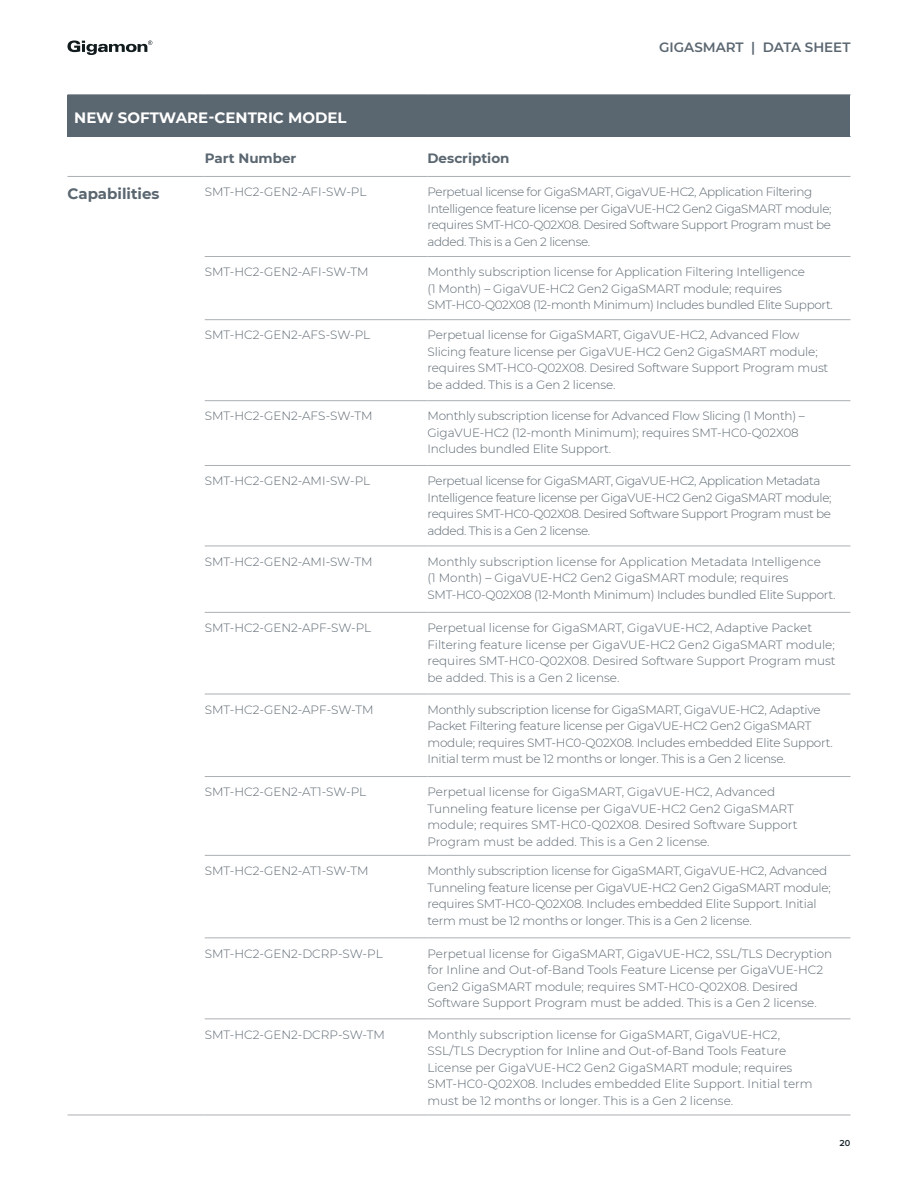
<style>
.page{position:relative;width:918px;height:1188px;background:#fff}
.page>*{position:absolute;margin:0;border:0;box-sizing:border-box;transform-origin:0 0}
.t1{font:700 15px "Montserrat";color:#fff}
.t2{font:700 15px "Montserrat";color:#5a6670}
.t3{font:700 13.5px "Montserrat";color:#5a6670}
.t4{font:600 13.5px "Montserrat";color:#5a6670}
.t5{font:300 12px/16.5px "Montserrat";letter-spacing:-.01em;color:#5a6670}
.t6{font:300 12px/16.5px "Montserrat";letter-spacing:-.03em;color:#5a6670}
.t7{font:600 9px "Proxima Nova";color:#142228}
</style>
<div class="page">
<svg style="left:68px;top:40px;width:84px;height:15px"></svg>
<div style="left:68px;top:95px;width:782px;height:41px;background:#5a6670"></div>
<hr style="left:205px;top:1115px;width:222px;height:1px;background:#aab0b4">
<hr style="left:427px;top:1115px;width:423px;height:1px;background:#aab0b4">
<hr style="left:205px;top:256px;width:222px;height:1px;background:#aab0b4">
<hr style="left:205px;top:319px;width:222px;height:1px;background:#aab0b4">
<hr style="left:205px;top:400px;width:222px;height:1px;background:#aab0b4">
<hr style="left:205px;top:465px;width:222px;height:1px;background:#aab0b4">
<hr style="left:205px;top:546px;width:222px;height:1px;background:#aab0b4">
<hr style="left:205px;top:612px;width:222px;height:1px;background:#aab0b4">
<hr style="left:205px;top:694px;width:222px;height:1px;background:#aab0b4">
<hr style="left:205px;top:776px;width:222px;height:1px;background:#aab0b4">
<hr style="left:205px;top:855px;width:222px;height:1px;background:#aab0b4">
<hr style="left:205px;top:938px;width:222px;height:1px;background:#aab0b4">
<hr style="left:205px;top:1019px;width:222px;height:1px;background:#aab0b4">
<hr style="left:427px;top:256px;width:423px;height:1px;background:#aab0b4">
<hr style="left:427px;top:319px;width:423px;height:1px;background:#aab0b4">
<hr style="left:427px;top:400px;width:423px;height:1px;background:#aab0b4">
<hr style="left:427px;top:465px;width:423px;height:1px;background:#aab0b4">
<hr style="left:427px;top:546px;width:423px;height:1px;background:#aab0b4">
<hr style="left:427px;top:612px;width:423px;height:1px;background:#aab0b4">
<hr style="left:427px;top:694px;width:423px;height:1px;background:#aab0b4">
<hr style="left:427px;top:776px;width:423px;height:1px;background:#aab0b4">
<hr style="left:427px;top:855px;width:423px;height:1px;background:#aab0b4">
<hr style="left:427px;top:938px;width:423px;height:1px;background:#aab0b4">
<hr style="left:427px;top:1019px;width:423px;height:1px;background:#aab0b4">
<hr style="left:68px;top:1115px;width:137px;height:1px;background:#aab0b4">
<hr style="left:68px;top:94px;width:137px;height:1px;background:#5a6670">
<hr style="left:205px;top:94px;width:222px;height:1px;background:#5a6670">
<hr style="left:427px;top:94px;width:423px;height:1px;background:#5a6670">
<hr style="left:68px;top:136px;width:137px;height:1px;background:#5a6670">
<hr style="left:205px;top:136px;width:222px;height:1px;background:#5a6670">
<hr style="left:427px;top:136px;width:423px;height:1px;background:#5a6670">
<hr style="left:68px;top:176px;width:137px;height:1px;background:#aab0b4">
<hr style="left:205px;top:176px;width:222px;height:1px;background:#aab0b4">
<hr style="left:427px;top:176px;width:423px;height:1px;background:#aab0b4">
<p class="t4" style="left:659px;top:38px;width:193px">GIGASMART | DATA SHEET</p>
<p class="t1" style="left:74px;top:107px;width:274px">NEW SOFTWARE-CENTRIC MODEL</p>
<p class="t3" style="left:205px;top:148px;width:93px">Part Number</p>
<p class="t3" style="left:427px;top:148px;width:84px">Description</p>
<p class="t2" style="left:68px;top:183px;width:94px">Capabilities</p>
<p class="t5" style="left:205px;top:183px;width:163px">SMT-HC2-GEN2-AFI-SW-PL</p>
<p class="t6" style="left:427px;top:183px;width:406px">Perpetual license for GigaSMART, GigaVUE-HC2, Application Filtering Intelligence feature license per GigaVUE-HC2 Gen2 GigaSMART module; requires SMT-HC0-Q02X08. Desired Software Support Program must be added. This is a Gen 2 license.</p>
<p class="t5" style="left:205px;top:263px;width:166px">SMT-HC2-GEN2-AFI-SW-TM</p>
<p class="t5" style="left:427px;top:263px;width:407px">Monthly subscription license for Application Filtering Intelligence<br>(1 Month) – GigaVUE-HC2 Gen2 GigaSMART module; requires<br>SMT-HC0-Q02X08 (12-month Minimum) Includes bundled Elite Support.</p>
<p class="t5" style="left:205px;top:327px;width:167px">SMT-HC2-GEN2-AFS-SW-PL</p>
<p class="t5" style="left:427px;top:327px;width:402px">Perpetual license for GigaSMART, GigaVUE-HC2, Advanced Flow Slicing feature license per GigaVUE-HC2 Gen2 GigaSMART module; requires SMT-HC0-Q02X08. Desired Software Support Program must be added. This is a Gen 2 license.</p>
<p class="t5" style="left:205px;top:408px;width:169px">SMT-HC2-GEN2-AFS-SW-TM</p>
<p class="t5" style="left:427px;top:408px;width:379px">Monthly subscription license for Advanced Flow Slicing (1 Month) –<br>GigaVUE-HC2 (12-month Minimum); requires SMT-HC0-Q02X08<br>Includes bundled Elite Support.</p>
<p class="t5" style="left:205px;top:472px;width:167px">SMT-HC2-GEN2-AMI-SW-PL</p>
<p class="t6" style="left:427px;top:472px;width:406px">Perpetual license for GigaSMART, GigaVUE-HC2, Application Metadata Intelligence feature license per GigaVUE-HC2 Gen2 GigaSMART module; requires SMT-HC0-Q02X08. Desired Software Support Program must be added. This is a Gen 2 license.</p>
<p class="t5" style="left:205px;top:553px;width:169px">SMT-HC2-GEN2-AMI-SW-TM</p>
<p class="t5" style="left:427px;top:553px;width:410px">Monthly subscription license for Application Metadata Intelligence<br>(1 Month) – GigaVUE-HC2 Gen2 GigaSMART module; requires<br>SMT-HC0-Q02X08 (12-Month Minimum) Includes bundled Elite Support.</p>
<p class="t5" style="left:205px;top:619px;width:168px">SMT-HC2-GEN2-APF-SW-PL</p>
<p class="t5" style="left:427px;top:619px;width:410px">Perpetual license for GigaSMART, GigaVUE-HC2, Adaptive Packet Filtering feature license per GigaVUE-HC2 Gen2 GigaSMART module; requires SMT-HC0-Q02X08. Desired Software Support Program must be added. This is a Gen 2 license.</p>
<p class="t5" style="left:205px;top:701px;width:170px">SMT-HC2-GEN2-APF-SW-TM</p>
<p class="t5" style="left:427px;top:701px;width:407px">Monthly subscription license for GigaSMART, GigaVUE-HC2, Adaptive Packet Filtering feature license per GigaVUE-HC2 Gen2 GigaSMART module; requires SMT-HC0-Q02X08. Includes embedded Elite Support.<br>Initial term must be 12 months or longer. This is a Gen 2 license.</p>
<p class="t5" style="left:205px;top:783px;width:163px">SMT-HC2-GEN2-AT1-SW-PL</p>
<p class="t5" style="left:427px;top:783px;width:372px">Perpetual license for GigaSMART, GigaVUE-HC2, Advanced Tunneling feature license per GigaVUE-HC2 Gen2 GigaSMART module; requires SMT-HC0-Q02X08. Desired Software Support Program must be added. This is a Gen 2 license.</p>
<p class="t5" style="left:205px;top:862px;width:165px">SMT-HC2-GEN2-AT1-SW-TM</p>
<p class="t5" style="left:427px;top:862px;width:405px">Monthly subscription license for GigaSMART, GigaVUE-HC2, Advanced Tunneling feature license per GigaVUE-HC2 Gen2 GigaSMART module; requires SMT-HC0-Q02X08. Includes embedded Elite Support. Initial term must be 12 months or longer. This is a Gen 2 license.</p>
<p class="t5" style="left:205px;top:945px;width:179px">SMT-HC2-GEN2-DCRP-SW-PL</p>
<p class="t5" style="left:427px;top:945px;width:406px">Perpetual license for GigaSMART, GigaVUE-HC2, SSL/TLS Decryption for Inline and Out-of-Band Tools Feature License per GigaVUE-HC2<br>Gen2 GigaSMART module; requires SMT-HC0-Q02X08. Desired Software Support Program must be added. This is a Gen 2 license.</p>
<p class="t5" style="left:205px;top:1026px;width:182px">SMT-HC2-GEN2-DCRP-SW-TM</p>
<p class="t5" style="left:427px;top:1026px;width:387px">Monthly subscription license for GigaSMART, GigaVUE-HC2, SSL/TLS Decryption for Inline and Out-of-Band Tools Feature License per GigaVUE-HC2 Gen2 GigaSMART module; requires SMT-HC0-Q02X08. Includes embedded Elite Support. Initial term must be 12 months or longer. This is a Gen 2 license.</p>
<p class="t7" style="left:840px;top:1137px;width:12px">20</p>
</div>
